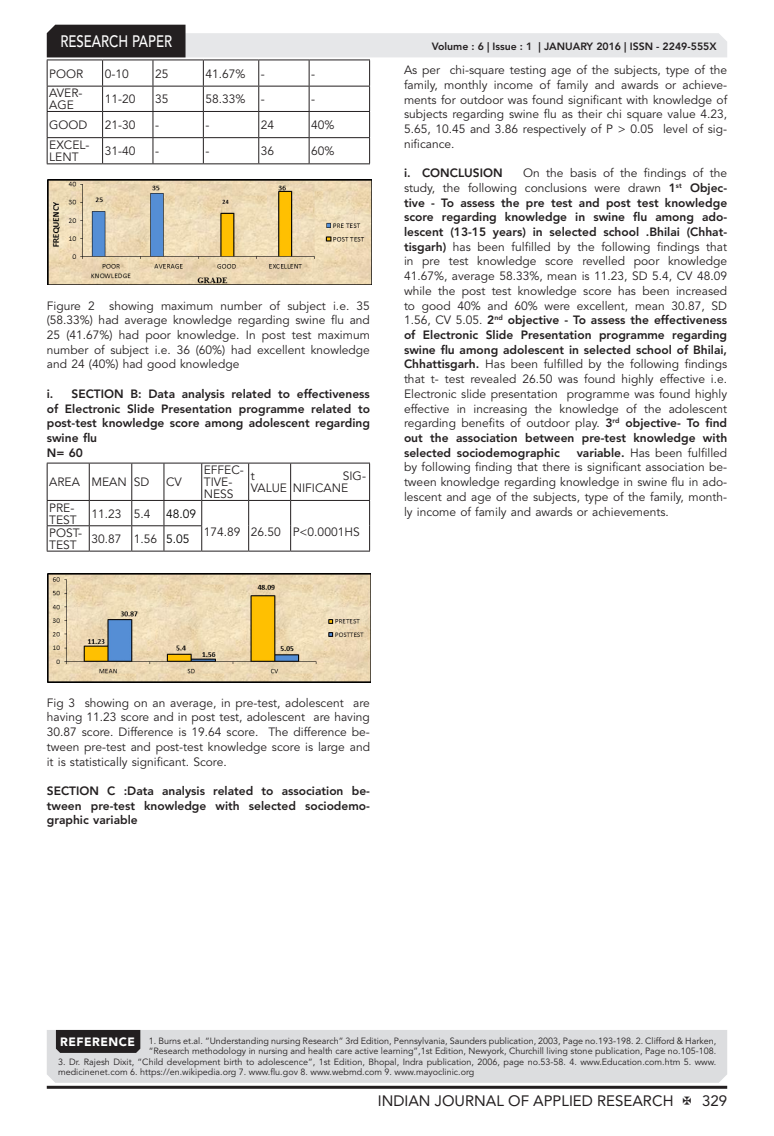
<style>
.page{position:relative;width:774px;height:1136px;background:#fff}
.page>*{position:absolute;margin:0;border:0;box-sizing:border-box;transform-origin:0 0}
.t1{font:500 16.5px "Avenir LT Std";color:#fff;scale:.8 1}
.t2{font:15px "Avenir LT Std";color:#231f20}
.IJAR_Body_Text{font:12px/14.7px "Avenir LT Std";color:#231f20;text-align:justify}
.IJAR_Bold{font:800 12px/14.7px "Avenir LT Std";color:#231f20;text-align:justify}
.IJAR_Table{font:12px/12px "Avenir LT Std";color:#231f20}
.IJAR_Body_Text-2{font:800 12px "Avenir LT Std";color:#231f20}
.t3{font:900 12px "Avenir LT Std";letter-spacing:.04em;color:#fff}
.IJAR_Table-2{font:12px "Avenir LT Std";color:#000}
.t4{font:800 10.5px "Avenir LT Std";color:#231f20}
.IJAR_Reference{font:9px/10.5px "Avenir LT Std";color:#231f20}
.s1{font-weight:800}
</style>
<div class="page">
<hr style="left:47px;top:1085px;width:680px;height:3px;background:#231f20">
<div style="left:47px;top:1030px;width:680px;height:52px;background:#dcdddf"></div>
<div style="left:56px;top:1029px;width:84px;height:23px;background:#231f20"></div>
<svg style="left:47px;top:25px;width:680px;height:139px"></svg>
<hr style="left:47px;top:163px;width:56px;height:1px;background:#231f20">
<hr style="left:103px;top:163px;width:50px;height:1px;background:#231f20">
<hr style="left:153px;top:163px;width:50px;height:1px;background:#231f20">
<hr style="left:203px;top:163px;width:56px;height:1px;background:#231f20">
<hr style="left:259px;top:163px;width:50px;height:1px;background:#231f20">
<hr style="left:309px;top:163px;width:61px;height:1px;background:#231f20">
<img style="left:47px;top:179px;width:325px;height:106px">
<hr style="left:47px;top:462px;width:42px;height:1px;background:#231f20">
<hr style="left:89px;top:462px;width:43px;height:1px;background:#231f20">
<hr style="left:132px;top:462px;width:32px;height:1px;background:#231f20">
<hr style="left:164px;top:462px;width:38px;height:1px;background:#231f20">
<hr style="left:202px;top:462px;width:47px;height:1px;background:#231f20">
<hr style="left:249px;top:462px;width:42px;height:1px;background:#231f20">
<hr style="left:291px;top:462px;width:79px;height:1px;background:#231f20">
<svg style="left:47px;top:463px;width:323px;height:87px"></svg>
<hr style="left:47px;top:550px;width:42px;height:1px;background:#231f20">
<hr style="left:89px;top:550px;width:43px;height:1px;background:#231f20">
<hr style="left:132px;top:550px;width:32px;height:1px;background:#231f20">
<hr style="left:164px;top:550px;width:38px;height:1px;background:#231f20">
<hr style="left:202px;top:550px;width:47px;height:1px;background:#231f20">
<hr style="left:249px;top:550px;width:42px;height:1px;background:#231f20">
<hr style="left:291px;top:550px;width:79px;height:1px;background:#231f20">
<img style="left:47px;top:573px;width:323px;height:109px">
<h1 class="t1" style="left:60px;top:32px;width:141px">RESEARCH PAPER</h1>
<p class="IJAR_Table" style="left:49px;top:68px;width:36px">POOR</p>
<p class="IJAR_Table" style="left:105px;top:68px;width:26px">0-10</p>
<p class="IJAR_Table" style="left:155px;top:68px;width:15px">25</p>
<p class="IJAR_Table" style="left:205px;top:68px;width:42px">41.67%</p>
<p class="IJAR_Table" style="left:261px;top:68px;width:5px">-</p>
<p class="IJAR_Table" style="left:311px;top:68px;width:5px">-</p>
<p class="IJAR_Table" style="left:49px;top:87px;width:35px">AVER-<br>AGE</p>
<p class="IJAR_Table" style="left:105px;top:93px;width:32px">11-20</p>
<p class="IJAR_Table" style="left:155px;top:93px;width:15px">35</p>
<p class="IJAR_Table" style="left:205px;top:93px;width:42px">58.33%</p>
<p class="IJAR_Table" style="left:261px;top:93px;width:5px">-</p>
<p class="IJAR_Table" style="left:311px;top:93px;width:5px">-</p>
<p class="IJAR_Table" style="left:49px;top:119px;width:40px">GOOD</p>
<p class="IJAR_Table" style="left:105px;top:119px;width:32px">21-30</p>
<p class="IJAR_Table" style="left:155px;top:119px;width:5px">-</p>
<p class="IJAR_Table" style="left:205px;top:119px;width:5px">-</p>
<p class="IJAR_Table" style="left:261px;top:119px;width:15px">24</p>
<p class="IJAR_Table" style="left:311px;top:119px;width:25px">40%</p>
<p class="IJAR_Table" style="left:49px;top:139px;width:42px">EXCEL-<br>LENT</p>
<p class="IJAR_Table" style="left:105px;top:145px;width:32px">31-40</p>
<p class="IJAR_Table" style="left:155px;top:145px;width:5px">-</p>
<p class="IJAR_Table" style="left:205px;top:145px;width:5px">-</p>
<p class="IJAR_Table" style="left:261px;top:145px;width:15px">36</p>
<p class="IJAR_Table" style="left:311px;top:145px;width:25px">60%</p>
<p class="IJAR_Body_Text" style="left:47px;top:298px;width:325px">Figure 2 showing maximum number of subject i.e. 35 (58.33%) had average knowledge regarding swine flu and 25 (41.67%) had poor knowledge. In post test maximum number of subject i.e. 36 (60%) had excellent knowledge and 24 (40%) had good knowledge</p>
<p class="IJAR_Bold" style="left:47px;top:386px;width:325px">i. SECTION B: Data analysis related to effectiveness of Electronic Slide Presentation programme related to post-test knowledge score among adolescent regarding swine flu</p>
<p class="IJAR_Bold" style="left:47px;top:445px;width:38px">N= 60</p>
<p class="IJAR_Table" style="left:49px;top:476px;width:32px">AREA</p>
<p class="IJAR_Table" style="left:91px;top:476px;width:37px">MEAN</p>
<p class="IJAR_Table" style="left:134px;top:476px;width:17px">SD</p>
<p class="IJAR_Table" style="left:166px;top:476px;width:17px">CV</p>
<p class="IJAR_Table" style="left:204px;top:464px;width:42px">EFFEC-<br>TIVE-<br>NESS</p>
<p class="IJAR_Table" style="left:251px;top:470px;width:38px">t<br>VALUE</p>
<p class="IJAR_Table" style="left:293px;top:470px;width:75px;text-indent:50px">SIG-<br>NIFICANE</p>
<p class="IJAR_Table" style="left:49px;top:502px;width:29px">PRE-<br>TEST</p>
<p class="IJAR_Table" style="left:91px;top:508px;width:32px">11.23</p>
<p class="IJAR_Table" style="left:134px;top:508px;width:18px">5.4</p>
<p class="IJAR_Table-2" style="left:166px;top:506px;width:32px">48.09</p>
<p class="IJAR_Table" style="left:49px;top:527px;width:34px">POST-</p>
<p class="IJAR_Table" style="left:293px;top:526px;width:68px">P&lt;0.0001HS</p>
<p class="IJAR_Table" style="left:49px;top:539px;width:29px">TEST</p>
<p class="IJAR_Table" style="left:204px;top:526px;width:38px">174.89</p>
<p class="IJAR_Table" style="left:251px;top:526px;width:32px">26.50</p>
<p class="IJAR_Table" style="left:91px;top:533px;width:32px">30.87</p>
<p class="IJAR_Table" style="left:134px;top:533px;width:25px">1.56</p>
<p class="IJAR_Table-2" style="left:166px;top:532px;width:25px">5.05</p>
<p class="t4" style="left:432px;top:41px;width:286px">Volume : 6 | Issue : 1 | JANUARY 2016 | ISSN - 2249-555X</p>
<p class="IJAR_Body_Text" style="left:404px;top:63px;width:325px">As per chi-square testing age of the subjects, type of the family, monthly income of family and awards or achieve&shy;ments for outdoor was found significant with knowledge of subjects regarding swine flu as their chi square value 4.23, 5.65, 10.45 and 3.86 respectively of P &gt; 0.05 level of sig&shy;nificance.</p>
<p class="IJAR_Body_Text-2" style="left:404px;top:166px;width:100px">i. CONCLUSION</p>
<p class="IJAR_Body_Text" style="left:404px;top:166px;width:325px;text-indent:119px">On the basis of the findings of the study, the following conclusions were drawn <span class="s1">1</span><sup>st</sup> <span class="s1">Objec&shy;tive - To assess the pre test and post test knowledge score regarding knowledge in swine flu among ado&shy;lescent (13-15 years) in selected school .Bhilai (Chhat&shy;tisgarh)</span> has been fulfilled by the following findings that in pre test knowledge score revelled poor knowledge 41.67%, average 58.33%, mean is 11.23, SD 5.4, CV 48.09 while the post test knowledge score has been increased to good 40% and 60% were excellent, mean 30.87, SD 1.56, CV 5.05. <span class="s1">2</span><sup>nd</sup> <span class="s1">objective - To assess the effectiveness of Electronic Slide Presentation programme regarding swine flu among adolescent in selected school of Bhilai, Chhattisgarh.</span> Has been fulfilled by the following findings that t- test revealed 26.50 was found highly effective i.e.<br>Electronic slide presentation programme was found highly effective in increasing the knowledge of the adolescent regarding benefits of outdoor play. <span class="s1">3</span><sup>rd</sup> <span class="s1">objective- To find out the association between pre-test knowledge with selected sociodemographic</span></p>
<p class="IJAR_Body_Text" style="left:404px;top:445px;width:325px;text-indent:173px"><span class="s1">variable.</span> Has been fulfilled by following finding that there is significant association be&shy;tween knowledge regarding knowledge in swine flu in ado&shy;lescent and age of the subjects, type of the family, month&shy;ly income of family and awards or achievements.</p>
<p class="IJAR_Body_Text" style="left:47px;top:695px;width:325px">Fig 3 showing on an average, in pre-test, adolescent are having 11.23 score and in post test, adolescent are having 30.87 score. Difference is 19.64 score. The difference be&shy;tween pre-test and post-test knowledge score is large and it is statistically significant. Score.</p>
<p class="IJAR_Bold" style="left:47px;top:783px;width:325px">SECTION C :Data analysis related to association be&shy;tween pre-test knowledge with selected sociodemo&shy;graphic variable</p>
<p class="t3" style="left:60px;top:1034px;width:76px">REFERENCE</p>
<p class="IJAR_Reference" style="left:149px;top:1035px;width:569px">1. Burns et.al. “Understanding nursing Research” 3rd Edition, Pennsylvania, Saunders publication, 2003, Page no.193-198. 2. Clifford &amp; Harken, “Research methodology in nursing and health care active learning”,1st Edition, Newyork, Churchill living stone publication, Page no.105-108.</p>
<p class="IJAR_Reference" style="left:58px;top:1056px;width:660px">3. Dr. Rajesh Dixit, “Child development birth to adolescence”, 1st Edition, Bhopal, Indra publication, 2006, page no.53-58. 4. www.Education.com.htm 5. www. medicinenet.com 6. https://en.wikipedia.org 7. www.flu.gov 8. www.webmd.com 9. www.mayoclinic.org</p>
<p class="t2" style="left:378px;top:1091px;width:297px">INDIAN JOURNAL OF APPLIED RESEARCH</p>
<p class="t2" style="left:702px;top:1091px;width:27px">329</p>
</div>
